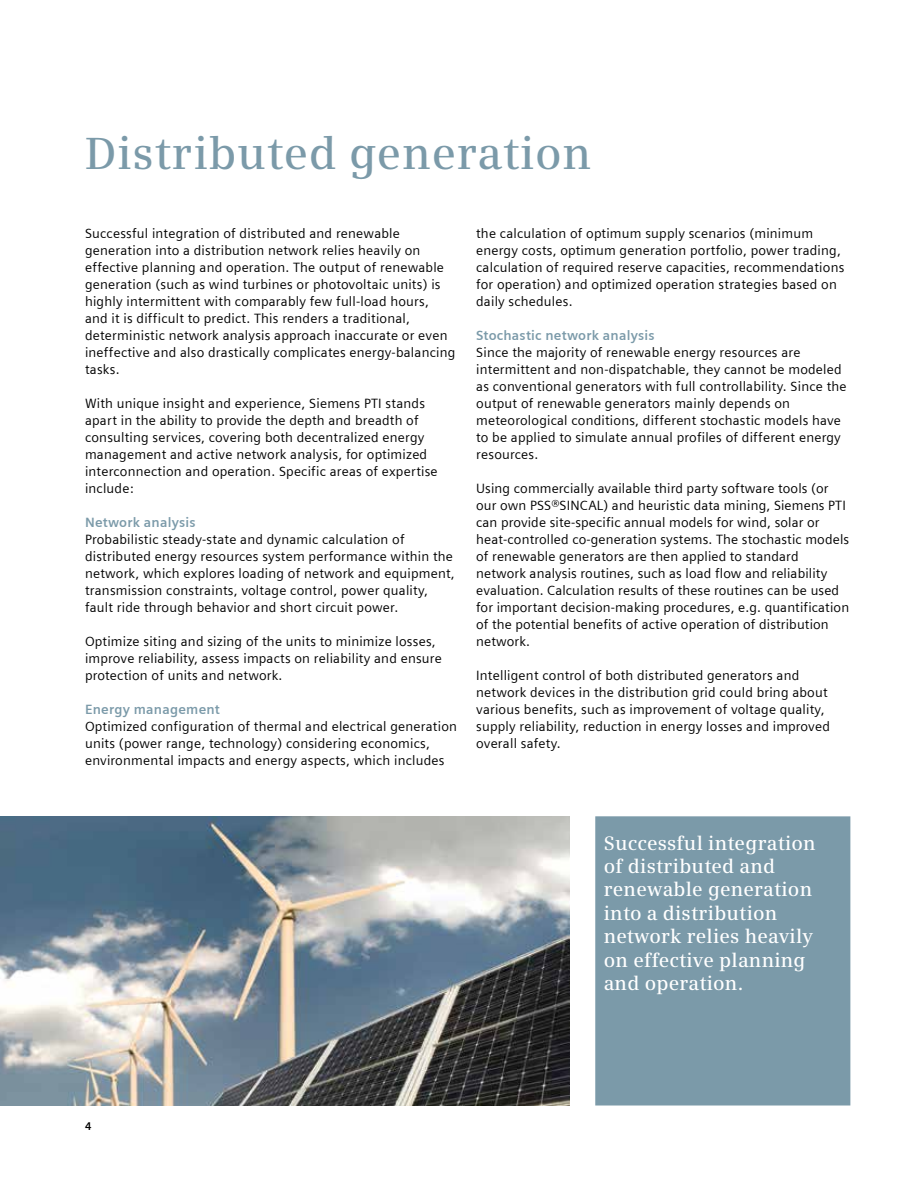
<style>
.page{position:relative;width:918px;height:1188px;background:#fff}
.page>*{position:absolute;margin:0;border:0;box-sizing:border-box;transform-origin:0 0}
.t1{font:600 45px "Siemens Serif OT";letter-spacing:.015em;color:#7b9aa9}
.t2{font:600 19.5px/23.4px "Siemens Serif OT";letter-spacing:.01em;color:#fff}
.t3{font:13.5px/17px "Siemens Sans";letter-spacing:.015em;color:#000}
.t4{font:700 13.5px "Siemens Sans";letter-spacing:.015em;color:#7b9aa9}
.t5{font:700 11.25px "Siemens Sans";color:#000}
</style>
<div class="page">
<img style="left:0;top:816px;width:569px;height:290px">
<div style="left:595px;top:816px;width:255px;height:290px;background:#7b9aa9"></div>
<h1 class="t1" style="left:85px;top:127px;width:508px">Distributed generation</h1>
<p class="t3" style="left:85px;top:225px;width:372px">Successful integration of distributed and renewable generation into a distribution network relies heavily on effective planning and operation. The output of renewable generation (such as wind turbines or photovoltaic units) is highly intermittent with comparably few full-load hours,<br>and it is difficult to predict. This renders a traditional, deterministic network analysis approach inaccurate or even ineffective and also drastically complicates energy-balancing tasks.</p>
<p class="t3" style="left:85px;top:395px;width:354px">With unique insight and experience, Siemens PTI stands apart in the ability to provide the depth and breadth of consulting services, covering both decentralized energy management and active network analysis, for optimized interconnection and operation. Specific areas of expertise include:</p>
<p class="t4" style="left:85px;top:515px;width:112px">Network analysis</p>
<p class="t3" style="left:85px;top:531px;width:371px">Probabilistic steady-state and dynamic calculation of distributed energy resources system performance within the network, which explores loading of network and equipment, transmission constraints, voltage control, power quality, fault ride through behavior and short circuit power.</p>
<p class="t3" style="left:85px;top:633px;width:358px">Optimize siting and sizing of the units to minimize losses, improve reliability, assess impacts on reliability and ensure protection of units and network.</p>
<p class="t4" style="left:85px;top:702px;width:136px">Energy management</p>
<p class="t3" style="left:85px;top:718px;width:374px">Optimized configuration of thermal and electrical generation units (power range, technology) considering economics, environmental impacts and energy aspects, which includes</p>
<p class="t3" style="left:476px;top:225px;width:370px">the calculation of optimum supply scenarios (minimum energy costs, optimum generation portfolio, power trading, calculation of required reserve capacities, recommendations for operation) and optimized operation strategies based on daily schedules.</p>
<p class="t4" style="left:476px;top:328px;width:180px">Stochastic network analysis</p>
<p class="t3" style="left:476px;top:344px;width:372px">Since the majority of renewable energy resources are intermittent and non-dispatchable, they cannot be modeled as conventional generators with full controllability. Since the output of renewable generators mainly depends on meteorological conditions, different stochastic models have to be applied to simulate annual profiles of different energy resources.</p>
<p class="t3" style="left:476px;top:480px;width:374px">Using commercially available third party software tools (or our own PSS®SINCAL) and heuristic data mining, Siemens PTI can provide site-specific annual models for wind, solar or heat-controlled co-generation systems. The stochastic models of renewable generators are then applied to standard network analysis routines, such as load flow and reliability evaluation. Calculation results of these routines can be used for important decision-making procedures, e.g. quantification of the potential benefits of active operation of distribution network.</p>
<p class="t3" style="left:476px;top:667px;width:355px">Intelligent control of both distributed generators and network devices in the distribution grid could bring about various benefits, such as improvement of voltage quality, supply reliability, reduction in energy losses and improved overall safety.</p>
<h2 class="t2" style="left:604px;top:831px;width:214px">Successful integration of distributed and renewable generation into a distribution network relies heavily on effective planning and operation.</h2>
<p class="t5" style="left:85px;top:1120px;width:8px">4</p>
</div>
